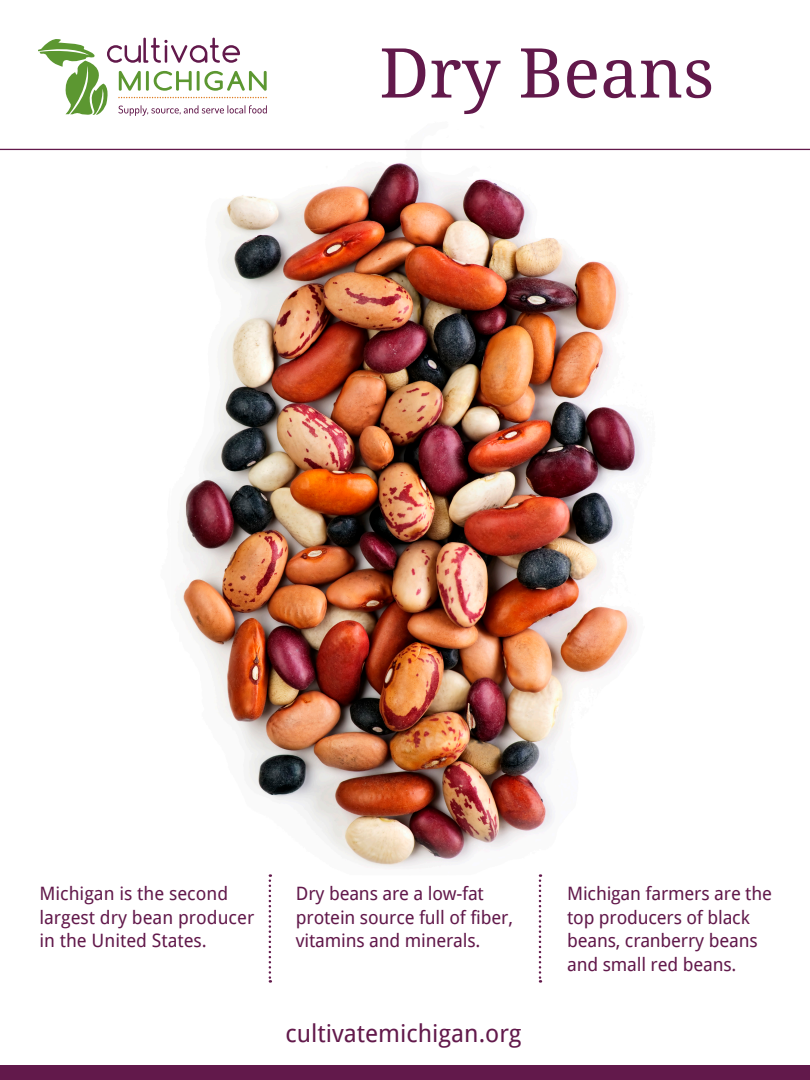
<style>
.page{position:relative;width:810px;height:1080px;background:#fff}
.page>*{position:absolute;margin:0;border:0;box-sizing:border-box;transform-origin:0 0}
.t1{font:68.75px "Droid Serif";color:#62194b}
.t2{font:24.44px "Droid Sans";color:#62194b}
.t3{font:18.44px/23.4px "Droid Sans";letter-spacing:-.01em;color:#62194b}
</style>
<div class="page">
<img style="left:140px;top:148px;width:534px;height:749px">
<hr style="left:0;top:149px;width:810px;height:1px;background:#62194b">
<div style="left:0;top:1066px;width:810px;height:14px;background:#62194b"></div>
<svg style="left:38px;top:38px;width:229px;height:78px"></svg>
<svg style="left:269px;top:874px;width:2px;height:109px"></svg>
<svg style="left:539px;top:874px;width:2px;height:109px"></svg>
<p class="t1" style="left:379px;top:34px;width:336px">Dry Beans</p>
<p class="t3" style="left:39px;top:882px;width:216px">Michigan is the second largest dry bean producer in the United States.</p>
<p class="t3" style="left:296px;top:882px;width:218px">Dry beans are a low-fat protein source full of fiber, vitamins and minerals.</p>
<p class="t3" style="left:567px;top:882px;width:206px">Michigan farmers are the top producers of black beans, cranberry beans and small red beans.</p>
<p class="t2" style="left:286px;top:1019px;width:238px">cultivatemichigan.org</p>
</div>
